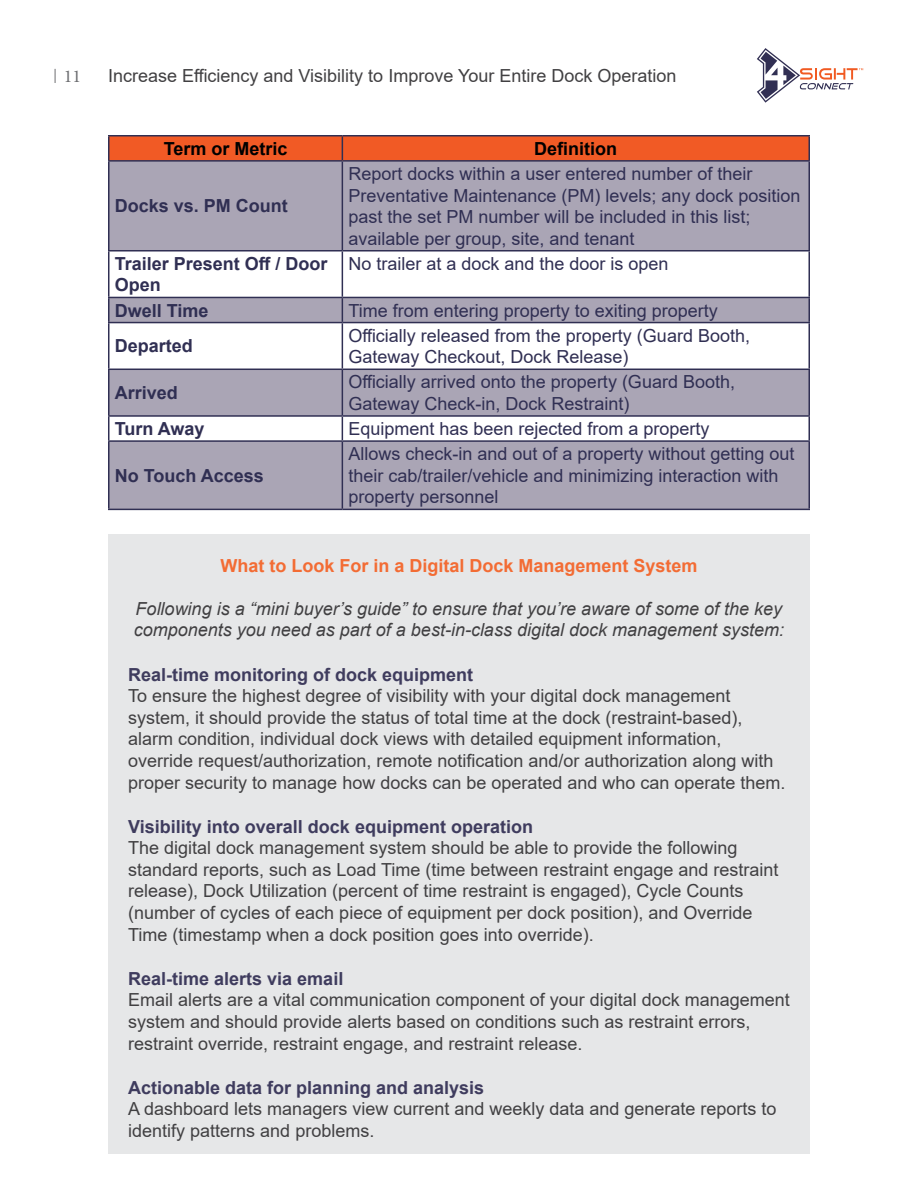
<style>
.page{position:relative;width:918px;height:1188px;background:#fff}
.page>*{position:absolute;margin:0;border:0;box-sizing:border-box;transform-origin:0 0}
.t1{font:18px/21.6px "Arial";color:#414042}
.t2{font:18px/21.6px "Arial";color:#302f53}
.t3{font:700 18px "Arial";color:#3f3c5e}
.t4{font:italic 18px/21.6px "Arial";color:#414042}
.t5{font:700 18px/21.6px "Arial";color:#302f53}
.t6{font:700 18px "Arial";color:#f36c34}
.t7{font:700 18px "Arial";color:#000}
.t8{font:18px "Minion Pro";color:#6d6e71}
</style>
<div class="page">
<svg style="left:757px;top:48px;width:106px;height:55px"></svg>
<svg style="left:55px;top:69px;width:1px;height:14px"></svg>
<div style="left:108px;top:534px;width:702px;height:619px;background:#e6e7e8"></div>
<svg style="left:110px;top:162px;width:698px;height:347px;fill:#aaa5b5"></svg>
<hr style="left:108px;top:135px;width:234px;height:1px;background:#302f53">
<hr style="left:108px;top:137px;width:2px;height:23px;background:#302f53">
<hr style="left:342px;top:135px;width:468px;height:1px;background:#302f53">
<div style="left:109px;top:136px;width:700px;height:24px;background:#f15a25"></div>
<hr style="left:808px;top:137px;width:2px;height:23px;background:#302f53">
<hr style="left:108px;top:160px;width:234px;height:2px;background:#302f53">
<hr style="left:342px;top:160px;width:468px;height:2px;background:#302f53">
<hr style="left:108px;top:162px;width:2px;height:88px;background:#302f53">
<hr style="left:342px;top:162px;width:1px;height:88px;background:#302f53">
<hr style="left:808px;top:162px;width:2px;height:88px;background:#302f53">
<hr style="left:108px;top:250px;width:234px;height:2px;background:#302f53">
<hr style="left:108px;top:252px;width:2px;height:45px;background:#302f53">
<hr style="left:342px;top:250px;width:468px;height:2px;background:#302f53">
<hr style="left:342px;top:252px;width:1px;height:45px;background:#302f53">
<hr style="left:808px;top:252px;width:2px;height:45px;background:#302f53">
<hr style="left:108px;top:297px;width:234px;height:1px;background:#302f53">
<hr style="left:108px;top:298px;width:2px;height:24px;background:#302f53">
<hr style="left:342px;top:297px;width:468px;height:1px;background:#302f53">
<svg style="left:342px;top:298px;width:1px;height:24px"></svg>
<hr style="left:808px;top:298px;width:2px;height:24px;background:#302f53">
<hr style="left:108px;top:322px;width:234px;height:1px;background:#302f53">
<hr style="left:108px;top:323px;width:2px;height:46px;background:#302f53">
<hr style="left:342px;top:322px;width:468px;height:1px;background:#302f53">
<hr style="left:342px;top:323px;width:1px;height:46px;background:#302f53">
<hr style="left:808px;top:323px;width:2px;height:46px;background:#302f53">
<hr style="left:108px;top:369px;width:234px;height:1px;background:#302f53">
<hr style="left:108px;top:370px;width:2px;height:45px;background:#302f53">
<hr style="left:342px;top:369px;width:468px;height:1px;background:#302f53">
<hr style="left:342px;top:370px;width:1px;height:45px;background:#302f53">
<hr style="left:808px;top:370px;width:2px;height:45px;background:#302f53">
<hr style="left:108px;top:415px;width:234px;height:2px;background:#302f53">
<hr style="left:108px;top:417px;width:2px;height:23px;background:#302f53">
<hr style="left:342px;top:415px;width:468px;height:2px;background:#302f53">
<svg style="left:342px;top:417px;width:1px;height:23px"></svg>
<hr style="left:808px;top:417px;width:2px;height:23px;background:#302f53">
<hr style="left:108px;top:440px;width:234px;height:2px;background:#302f53">
<hr style="left:108px;top:442px;width:2px;height:67px;background:#302f53">
<hr style="left:342px;top:440px;width:468px;height:2px;background:#302f53">
<hr style="left:342px;top:442px;width:1px;height:67px;background:#302f53">
<hr style="left:808px;top:442px;width:2px;height:67px;background:#302f53">
<hr style="left:108px;top:509px;width:234px;height:1px;background:#302f53">
<hr style="left:342px;top:509px;width:468px;height:1px;background:#302f53">
<p class="t8" style="left:64px;top:65px;width:19px">11</p>
<p class="t1" style="left:108px;top:65px;width:570px">Increase Efficiency and Visibility to Improve Your Entire Dock Operation</p>
<p class="t7" style="left:164px;top:136px;width:125px">Term or Metric</p>
<p class="t7" style="left:534px;top:136px;width:84px">Definition</p>
<p class="t5" style="left:115px;top:195px;width:175px">Docks vs. PM Count</p>
<p class="t2" style="left:348px;top:163px;width:454px">Report docks within a user entered number of their Preventative Maintenance (PM) levels; any dock position past the set PM number will be included in this list; available per group, site, and tenant</p>
<p class="t5" style="left:115px;top:253px;width:214px">Trailer Present Off / Door<br>Open</p>
<p class="t2" style="left:348px;top:253px;width:322px">No trailer at a dock and the door is open</p>
<p class="t5" style="left:115px;top:300px;width:95px">Dwell Time</p>
<p class="t2" style="left:348px;top:299px;width:371px">Time from entering property to exiting property</p>
<p class="t5" style="left:115px;top:336px;width:80px">Departed</p>
<p class="t2" style="left:348px;top:324px;width:403px">Officially released from the property (Guard Booth,<br>Gateway Checkout, Dock Release)</p>
<p class="t5" style="left:115px;top:382px;width:65px">Arrived</p>
<p class="t2" style="left:348px;top:371px;width:388px">Officially arrived onto the property (Guard Booth,<br>Gateway Check-in, Dock Restraint)</p>
<p class="t5" style="left:115px;top:418px;width:91px">Turn Away</p>
<p class="t2" style="left:348px;top:418px;width:363px">Equipment has been rejected from a property</p>
<p class="t5" style="left:115px;top:465px;width:151px">No Touch Access</p>
<p class="t2" style="left:348px;top:443px;width:448px">Allows check-in and out of a property without getting out their cab/trailer/vehicle and minimizing interaction with property personnel</p>
<p class="t6" style="left:220px;top:553px;width:479px">What to Look For in a Digital Dock Management System</p>
<p class="t4" style="left:134px;top:598px;width:652px">Following is a “mini buyer’s guide” to ensure that you’re aware of some of the key components you need as part of a best-in-class digital dock management system:</p>
<p class="t3" style="left:128px;top:662px;width:347px">Real-time monitoring of dock equipment</p>
<p class="t1" style="left:128px;top:685px;width:659px">To ensure the highest degree of visibility with your digital dock management system, it should provide the status of total time at the dock (restraint-based), alarm condition, individual dock views with detailed equipment information, override request/authorization, remote notification and/or authorization along with proper security to manage how docks can be operated and who can operate them.</p>
<p class="t3" style="left:128px;top:814px;width:406px">Visibility into overall dock equipment operation</p>
<p class="t1" style="left:128px;top:837px;width:652px">The digital dock management system should be able to provide the following standard reports, such as Load Time (time between restraint engage and restraint release), Dock Utilization (percent of time restraint is engaged), Cycle Counts (number of cycles of each piece of equipment per dock position), and Override Time (timestamp when a dock position goes into override).</p>
<p class="t3" style="left:128px;top:966px;width:217px">Real-time alerts via email</p>
<p class="t1" style="left:128px;top:989px;width:663px">Email alerts are a vital communication component of your digital dock management system and should provide alerts based on conditions such as restraint errors, restraint override, restraint engage, and restraint release.</p>
<p class="t3" style="left:128px;top:1075px;width:358px">Actionable data for planning and analysis</p>
<p class="t1" style="left:128px;top:1098px;width:650px">A dashboard lets managers view current and weekly data and generate reports to identify patterns and problems.</p>
</div>
